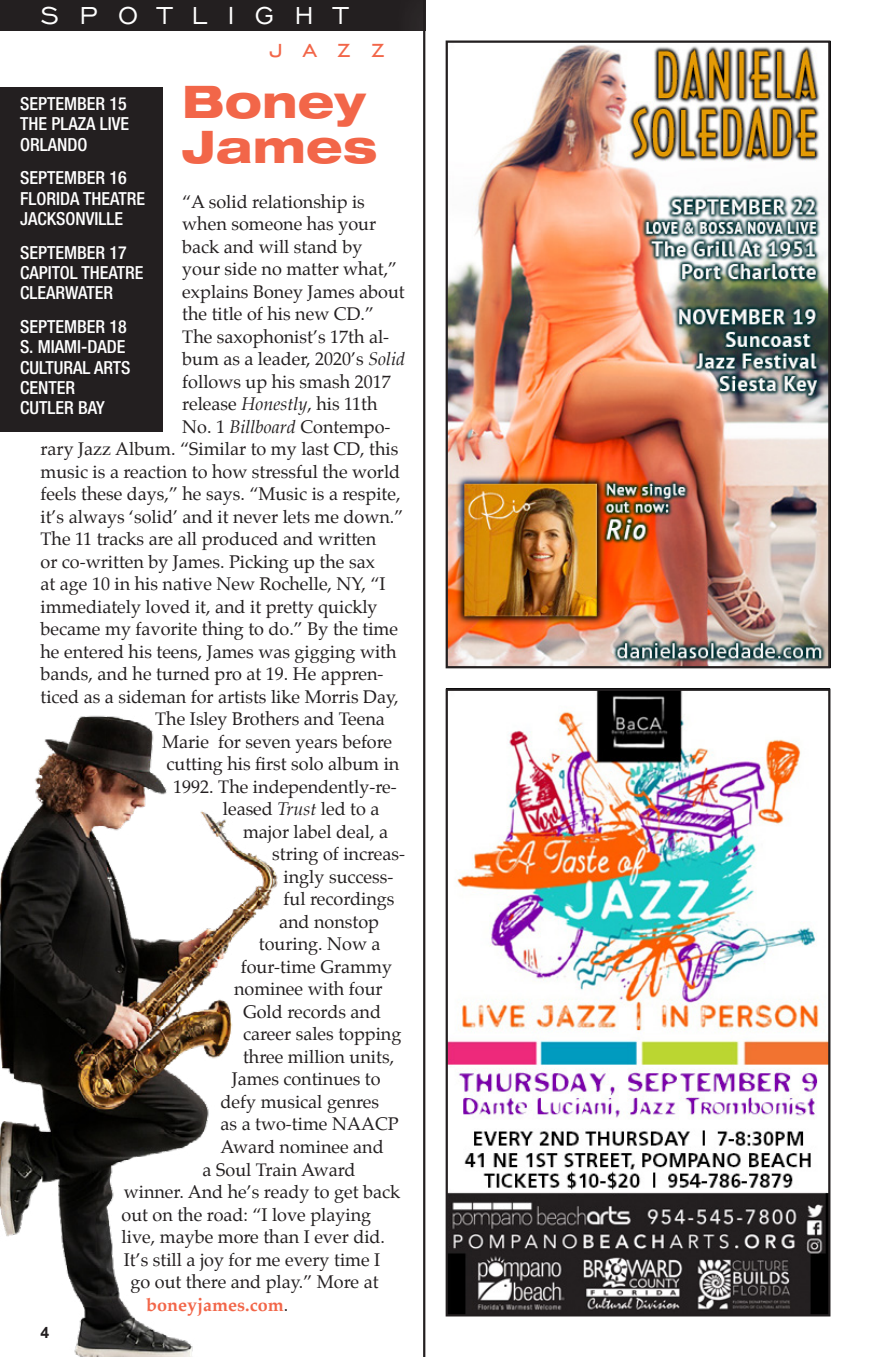
<style>
.page{position:relative;width:871px;height:1357px;background:#fff}
.page>*{position:absolute;margin:0;border:0;box-sizing:border-box;transform-origin:0 0}
.t1{font:800 expanded 45px/45px "Helvetica Neue";letter-spacing:.01em;color:#f26649}
.t2{font:31.5px "Engravers Gothic BT";letter-spacing:.64em;color:#fff}
.t3{font:31.5px "Engravers Gothic BT";color:#f26649}
.t4{font:18px "Palatino";color:#231f20}
.t5{font:500 condensed 18px/20.2px "Helvetica Neue";color:#fff}
.t6{font:700 18px "Palatino";color:#f26649}
.t7{font:700 15.75px "Arial";color:#231f20}
.s1{font-style:italic}
.s2{font-weight:400;color:#231f20}
</style>
<div class="page">
<img style="left:453px;top:691px;width:374px;height:622px">
<div style="left:0;top:0;width:425px;height:30px;background:#231f20"></div>
<div style="left:0;top:87px;width:162px;height:344px;background:#231f20"></div>
<div style="left:395px;top:0;width:58px;height:1357px;background:#fff"></div>
<hr style="left:423px;top:0;width:2px;height:1357px;background:#231f20">
<img style="left:449px;top:44px;width:378px;height:621px">
<div style="left:446px;top:40px;width:384px;height:628px;border:2px solid #231f20"></div>
<img style="left:0;top:715px;width:278px;height:642px">
<h2 class="t2" style="left:40px;top:-2px;width:308px">SPOTLIGHT</h2>
<h2 class="t3" style="left:269px;top:31px;width:117px">jazz</h2>
<h1 class="t1" style="left:182px;top:78px;width:197px">Boney<br>James</h1>
<p class="t4" style="left:182px;top:187px;width:184px">“A solid relationship is</p>
<p class="t4" style="left:182px;top:209px;width:195px">when someone has your</p>
<p class="t4" style="left:182px;top:232px;width:182px">back and will stand by</p>
<p class="t4" style="left:182px;top:254px;width:216px">your side no matter what,”</p>
<p class="t4" style="left:182px;top:277px;width:224px">explains Boney James about</p>
<p class="t4" style="left:182px;top:299px;width:193px">the title of his new CD.”</p>
<p class="t4" style="left:182px;top:322px;width:208px">The saxophonist’s 17th al-</p>
<p class="t4" style="left:182px;top:344px;width:224px">bum as a leader, 2020’s <span class="s1">Solid</span></p>
<p class="t4" style="left:182px;top:367px;width:210px">follows up his smash 2017</p>
<p class="t4" style="left:182px;top:389px;width:197px">release <span class="s1">Honestly</span>, his 11th</p>
<p class="t4" style="left:182px;top:412px;width:210px">No. 1 <span class="s1">Billboard</span> Contempo-</p>
<p class="t4" style="left:40px;top:434px;width:359px">rary Jazz Album. “Similar to my last CD, this</p>
<p class="t4" style="left:40px;top:457px;width:361px">music is a reaction to how stressful the world</p>
<p class="t4" style="left:40px;top:479px;width:362px">feels these days,” he says. “Music is a respite,</p>
<p class="t4" style="left:40px;top:502px;width:364px">it’s always ‘solid’ and it never lets me down.”</p>
<p class="t4" style="left:40px;top:524px;width:337px">The 11 tracks are all produced and written</p>
<p class="t4" style="left:40px;top:547px;width:336px">or co-written by James. Picking up the sax</p>
<p class="t4" style="left:40px;top:569px;width:347px">at age 10 in his native New Rochelle, NY, “I</p>
<p class="t4" style="left:40px;top:592px;width:339px">immediately loved it, and it pretty quickly</p>
<p class="t4" style="left:40px;top:614px;width:359px">became my favorite thing to do.” By the time</p>
<p class="t4" style="left:40px;top:637px;width:358px">he entered his teens, James was gigging with</p>
<p class="t4" style="left:40px;top:659px;width:344px">bands, and he turned pro at 19. He appren-</p>
<p class="t4" style="left:40px;top:682px;width:359px">ticed as a sideman for artists like Morris Day,</p>
<p class="t4" style="left:155px;top:704px;width:231px">The Isley Brothers and Teena</p>
<p class="t4" style="left:162px;top:727px;width:232px">Marie for seven years before</p>
<p class="t4" style="left:166px;top:749px;width:234px">cutting his first solo album in</p>
<p class="t4" style="left:173px;top:772px;width:225px">1992. The independently-re-</p>
<p class="t4" style="left:223px;top:794px;width:158px">leased <span class="s1">Trust</span> led to a</p>
<p class="t4" style="left:243px;top:817px;width:146px">major label deal, a</p>
<p class="t4" style="left:272px;top:839px;width:134px">string of increas-</p>
<p class="t4" style="left:284px;top:862px;width:111px">ingly success-</p>
<p class="t4" style="left:284px;top:884px;width:112px">ful recordings</p>
<p class="t4" style="left:279px;top:907px;width:101px">and nonstop</p>
<p class="t4" style="left:259px;top:929px;width:123px">touring. Now a</p>
<p class="t4" style="left:241px;top:952px;width:153px">four-time Grammy</p>
<p class="t4" style="left:234px;top:974px;width:150px">nominee with four</p>
<p class="t4" style="left:243px;top:997px;width:139px">Gold records and</p>
<p class="t4" style="left:243px;top:1019px;width:160px">career sales topping</p>
<p class="t4" style="left:243px;top:1042px;width:153px">three million units,</p>
<p class="t4" style="left:232px;top:1064px;width:150px">James continues to</p>
<p class="t4" style="left:220px;top:1087px;width:160px">defy musical genres</p>
<p class="t4" style="left:220px;top:1109px;width:180px">as a two-time NAACP</p>
<p class="t4" style="left:220px;top:1132px;width:165px">Award nominee and</p>
<p class="t4" style="left:202px;top:1154px;width:154px">a Soul Train Award</p>
<p class="t4" style="left:124px;top:1177px;width:278px">winner. And he’s ready to get back</p>
<p class="t4" style="left:122px;top:1199px;width:251px">out on the road: “I love playing</p>
<p class="t4" style="left:122px;top:1222px;width:265px">live, maybe more than I ever did.</p>
<p class="t4" style="left:124px;top:1244px;width:258px">It’s still a joy for me every time I</p>
<p class="t4" style="left:130px;top:1267px;width:249px">go out there and play.” More at</p>
<p class="t6" style="left:146px;top:1289px;width:144px">boneyjames.com<span class="s2">.</span></p>
<p class="t5" style="left:20px;top:93px;width:110px">SEPTEMBER 15<br>THE PLAZA LIVE<br>ORLANDO</p>
<p class="t5" style="left:20px;top:168px;width:127px">SEPTEMBER 16<br>FLORIDA THEATRE<br>JACKSONVILLE</p>
<p class="t5" style="left:20px;top:242px;width:125px">SEPTEMBER 17<br>CAPITOL THEATRE<br>CLEARWATER</p>
<p class="t5" style="left:20px;top:316px;width:112px">SEPTEMBER 18<br>S. MIAMI-DADE<br>CULTURAL ARTS<br>CENTER<br>CUTLER BAY</p>
<p class="t7" style="left:40px;top:1322px;width:10px">4</p>
</div>
